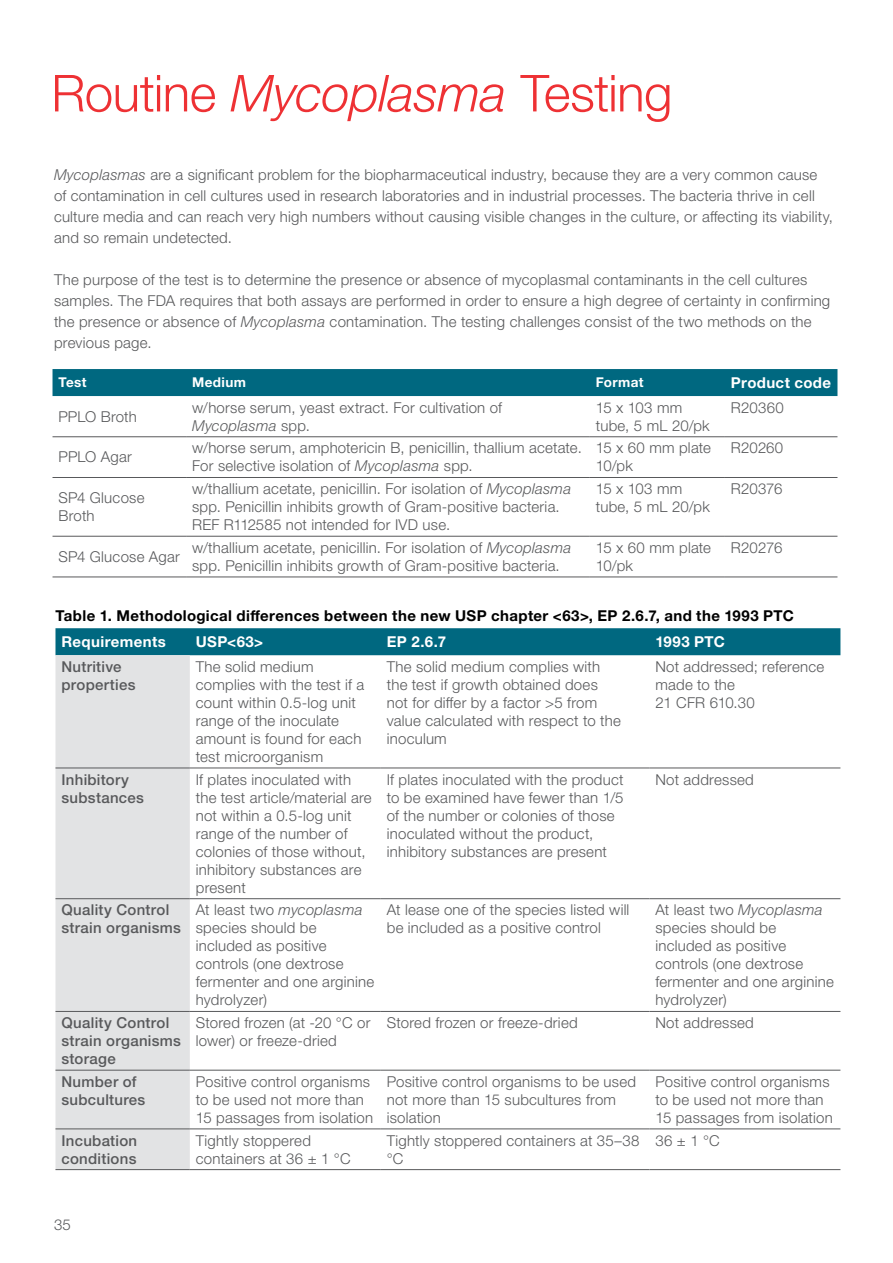
<style>
.page{position:relative;width:893px;height:1263px;background:#fff}
.page>*{position:absolute;margin:0;border:0;box-sizing:border-box;transform-origin:0 0}
.t1{font:300 51px "Helvetica Neue LTW1 G";letter-spacing:-.01em;color:#ee3134}
.t2{font:300 15px/18px "Helvetica Neue LTW1 G";letter-spacing:.015em;color:#58595b}
.t3{font:500 15px/18px "Helvetica Neue LTW1 G";letter-spacing:.02em;color:#58595b}
.t4{font:700 15px "Helvetica Neue LTW1 G";letter-spacing:.025em;color:#000}
.t5{font:700 15px "Helvetica Neue LTW1 G";letter-spacing:.025em;color:#fff}
.t6{font:700 13.5px "Helvetica Neue LTW1 G";letter-spacing:.03em;color:#fff}
.s1{font-style:italic}
</style>
<div class="page">
<div style="left:53px;top:369px;width:784px;height:27px;background:#006880"></div>
<hr style="left:53px;top:436px;width:133px;height:1px;background:#58595b">
<hr style="left:186px;top:436px;width:404px;height:1px;background:#58595b">
<hr style="left:590px;top:436px;width:135px;height:1px;background:#58595b">
<hr style="left:725px;top:436px;width:112px;height:1px;background:#58595b">
<hr style="left:53px;top:477px;width:133px;height:1px;background:#58595b">
<hr style="left:186px;top:477px;width:404px;height:1px;background:#58595b">
<hr style="left:590px;top:477px;width:135px;height:1px;background:#58595b">
<hr style="left:725px;top:477px;width:112px;height:1px;background:#58595b">
<hr style="left:53px;top:536px;width:133px;height:1px;background:#58595b">
<hr style="left:186px;top:536px;width:404px;height:1px;background:#58595b">
<hr style="left:590px;top:536px;width:135px;height:1px;background:#58595b">
<hr style="left:725px;top:536px;width:112px;height:1px;background:#58595b">
<hr style="left:53px;top:577px;width:133px;height:1px;background:#58595b">
<hr style="left:186px;top:577px;width:404px;height:1px;background:#58595b">
<hr style="left:590px;top:577px;width:135px;height:1px;background:#58595b">
<hr style="left:725px;top:577px;width:112px;height:1px;background:#58595b">
<div style="left:55px;top:628px;width:785px;height:27px;background:#006880"></div>
<div style="left:55px;top:655px;width:135px;height:514px;background:#e2e3e4"></div>
<div style="left:55px;top:769px;width:135px;height:360px;background:#e2e3e4"></div>
<hr style="left:55px;top:768px;width:135px;height:1px;background:#58595b">
<hr style="left:190px;top:768px;width:191px;height:1px;background:#58595b">
<hr style="left:381px;top:768px;width:268px;height:1px;background:#58595b">
<hr style="left:649px;top:768px;width:191px;height:1px;background:#58595b">
<hr style="left:55px;top:898px;width:135px;height:1px;background:#58595b">
<hr style="left:190px;top:898px;width:191px;height:1px;background:#58595b">
<hr style="left:381px;top:898px;width:268px;height:1px;background:#58595b">
<hr style="left:649px;top:898px;width:191px;height:1px;background:#58595b">
<hr style="left:55px;top:1011px;width:135px;height:1px;background:#58595b">
<hr style="left:190px;top:1011px;width:191px;height:1px;background:#58595b">
<hr style="left:381px;top:1011px;width:268px;height:1px;background:#58595b">
<hr style="left:649px;top:1011px;width:191px;height:1px;background:#58595b">
<hr style="left:55px;top:1070px;width:135px;height:1px;background:#58595b">
<hr style="left:190px;top:1070px;width:191px;height:1px;background:#58595b">
<hr style="left:381px;top:1070px;width:268px;height:1px;background:#58595b">
<hr style="left:649px;top:1070px;width:191px;height:1px;background:#58595b">
<hr style="left:55px;top:1129px;width:135px;height:1px;background:#58595b">
<hr style="left:190px;top:1129px;width:191px;height:1px;background:#58595b">
<hr style="left:381px;top:1129px;width:268px;height:1px;background:#58595b">
<hr style="left:649px;top:1129px;width:191px;height:1px;background:#58595b">
<hr style="left:55px;top:1169px;width:135px;height:1px;background:#58595b">
<hr style="left:190px;top:1169px;width:191px;height:1px;background:#58595b">
<hr style="left:381px;top:1169px;width:268px;height:1px;background:#58595b">
<hr style="left:649px;top:1169px;width:191px;height:1px;background:#58595b">
<h1 class="t1" style="left:51px;top:62px;width:623px">Routine <span class="s1">Mycoplasma</span> Testing</h1>
<p class="t2" style="left:54px;top:164px;width:780px;line-height:21px"><span class="s1">Mycoplasmas</span> are a significant problem for the biopharmaceutical industry, because they are a very common cause of contamination in cell cultures used in research laboratories and in industrial processes. The bacteria thrive in cell culture media and can reach very high numbers without causing visible changes in the culture, or affecting its viability, and so remain undetected.</p>
<p class="t2" style="left:54px;top:269px;width:778px;line-height:21px">The purpose of the test is to determine the presence or absence of mycoplasmal contaminants in the cell cultures samples. The FDA requires that both assays are performed in order to ensure a high degree of certainty in confirming the presence or absence of <span class="s1">Mycoplasma</span> contamination. The testing challenges consist of the two methods on the previous page.</p>
<p class="t6" style="left:59px;top:374px;width:30px">Test</p>
<p class="t6" style="left:192px;top:374px;width:55px">Medium</p>
<p class="t6" style="left:596px;top:374px;width:49px">Format</p>
<p class="t5" style="left:731px;top:373px;width:102px">Product code</p>
<p class="t2" style="left:59px;top:407px;width:80px">PPLO Broth</p>
<p class="t2" style="left:192px;top:398px;width:311px">w/horse serum, yeast extract. For cultivation of<br><span class="s1">Mycoplasma</span> spp.</p>
<p class="t2" style="left:596px;top:398px;width:115px">15 x 103 mm tube, 5 mL 20/pk</p>
<p class="t2" style="left:731px;top:398px;width:54px">R20360</p>
<p class="t2" style="left:59px;top:448px;width:75px">PPLO Agar</p>
<p class="t2" style="left:192px;top:439px;width:391px">w/horse serum, amphotericin B, penicillin, thallium acetate.<br>For selective isolation of <span class="s1">Mycoplasma</span> spp.</p>
<p class="t2" style="left:596px;top:439px;width:117px">15 x 60 mm plate<br>10/pk</p>
<p class="t2" style="left:731px;top:439px;width:54px">R20260</p>
<p class="t2" style="left:59px;top:489px;width:87px">SP4 Glucose<br>Broth</p>
<p class="t2" style="left:192px;top:480px;width:380px">w/thallium acetate, penicillin. For isolation of <span class="s1">Mycoplasma </span>spp. Penicillin inhibits growth of Gram-positive bacteria.<br>REF R112585 not intended for IVD use.</p>
<p class="t2" style="left:596px;top:480px;width:115px">15 x 103 mm tube, 5 mL 20/pk</p>
<p class="t2" style="left:731px;top:480px;width:53px">R20376</p>
<p class="t2" style="left:59px;top:547px;width:123px">SP4 Glucose Agar</p>
<p class="t2" style="left:192px;top:538px;width:380px">w/thallium acetate, penicillin. For isolation of <span class="s1">Mycoplasma </span>spp. Penicillin inhibits growth of Gram-positive bacteria.</p>
<p class="t2" style="left:596px;top:538px;width:117px">15 x 60 mm plate<br>10/pk</p>
<p class="t2" style="left:731px;top:538px;width:53px">R20276</p>
<p class="t4" style="left:55px;top:606px;width:740px">Table 1. Methodological differences between the new USP chapter &lt;63&gt;, EP 2.6.7, and the 1993 PTC</p>
<p class="t5" style="left:61px;top:632px;width:106px">Requirements</p>
<p class="t5" style="left:196px;top:632px;width:69px">USP&lt;63&gt;</p>
<p class="t5" style="left:387px;top:632px;width:61px">EP 2.6.7</p>
<p class="t5" style="left:655px;top:632px;width:71px">1993 PTC</p>
<p class="t3" style="left:61px;top:658px;width:76px">Nutritive properties</p>
<p class="t2" style="left:196px;top:657px;width:170px">The solid medium complies with the test if a count within 0.5-log unit range of the inoculate amount is found for each test microorganism</p>
<p class="t2" style="left:387px;top:657px;width:236px">The solid medium complies with the test if growth obtained does not for differ by a factor &gt;5 from value calculated with respect to the inoculum</p>
<p class="t2" style="left:655px;top:657px;width:170px">Not addressed; reference made to the<br>21 CFR 610.30</p>
<p class="t3" style="left:61px;top:770px;width:84px">Inhibitory substances</p>
<p class="t2" style="left:196px;top:770px;width:177px">If plates inoculated with the test article/material are not within a 0.5-log unit range of the number of colonies of those without, inhibitory substances are present</p>
<p class="t2" style="left:387px;top:770px;width:238px">If plates inoculated with the product to be examined have fewer than 1/5 of the number or colonies of those inoculated without the product, inhibitory substances are present</p>
<p class="t2" style="left:655px;top:770px;width:100px">Not addressed</p>
<p class="t3" style="left:61px;top:901px;width:121px">Quality Control strain organisms</p>
<p class="t2" style="left:196px;top:901px;width:180px">At least two <span class="s1">mycoplasma </span>species should be included as positive controls (one dextrose fermenter and one arginine hydrolyzer)</p>
<p class="t2" style="left:387px;top:901px;width:244px">At lease one of the species listed will be included as a positive control</p>
<p class="t2" style="left:655px;top:901px;width:180px">At least two <span class="s1">Mycoplasma </span>species should be included as positive controls (one dextrose fermenter and one arginine hydrolyzer)</p>
<p class="t3" style="left:61px;top:1014px;width:121px">Quality Control strain organisms storage</p>
<p class="t2" style="left:196px;top:1014px;width:176px">Stored frozen (at -20 °C or lower) or freeze-dried</p>
<p class="t2" style="left:387px;top:1014px;width:192px">Stored frozen or freeze-dried</p>
<p class="t2" style="left:655px;top:1014px;width:100px">Not addressed</p>
<p class="t3" style="left:61px;top:1072px;width:85px">Number of subcultures</p>
<p class="t2" style="left:196px;top:1072px;width:179px">Positive control organisms to be used not more than<br>15 passages from isolation</p>
<p class="t2" style="left:387px;top:1072px;width:251px">Positive control organisms to be used not more than 15 subcultures from isolation</p>
<p class="t2" style="left:655px;top:1072px;width:179px">Positive control organisms to be used not more than<br>15 passages from isolation</p>
<p class="t3" style="left:61px;top:1131px;width:77px">Incubation conditions</p>
<p class="t2" style="left:196px;top:1131px;width:156px">Tightly stoppered containers at 36 ± 1 °C</p>
<p class="t2" style="left:387px;top:1131px;width:254px">Tightly stoppered containers at 35–38 °C</p>
<p class="t2" style="left:655px;top:1131px;width:66px">36 ± 1 °C</p>
<p class="t2" style="left:54px;top:1216px;width:18px">35</p>
</div>
